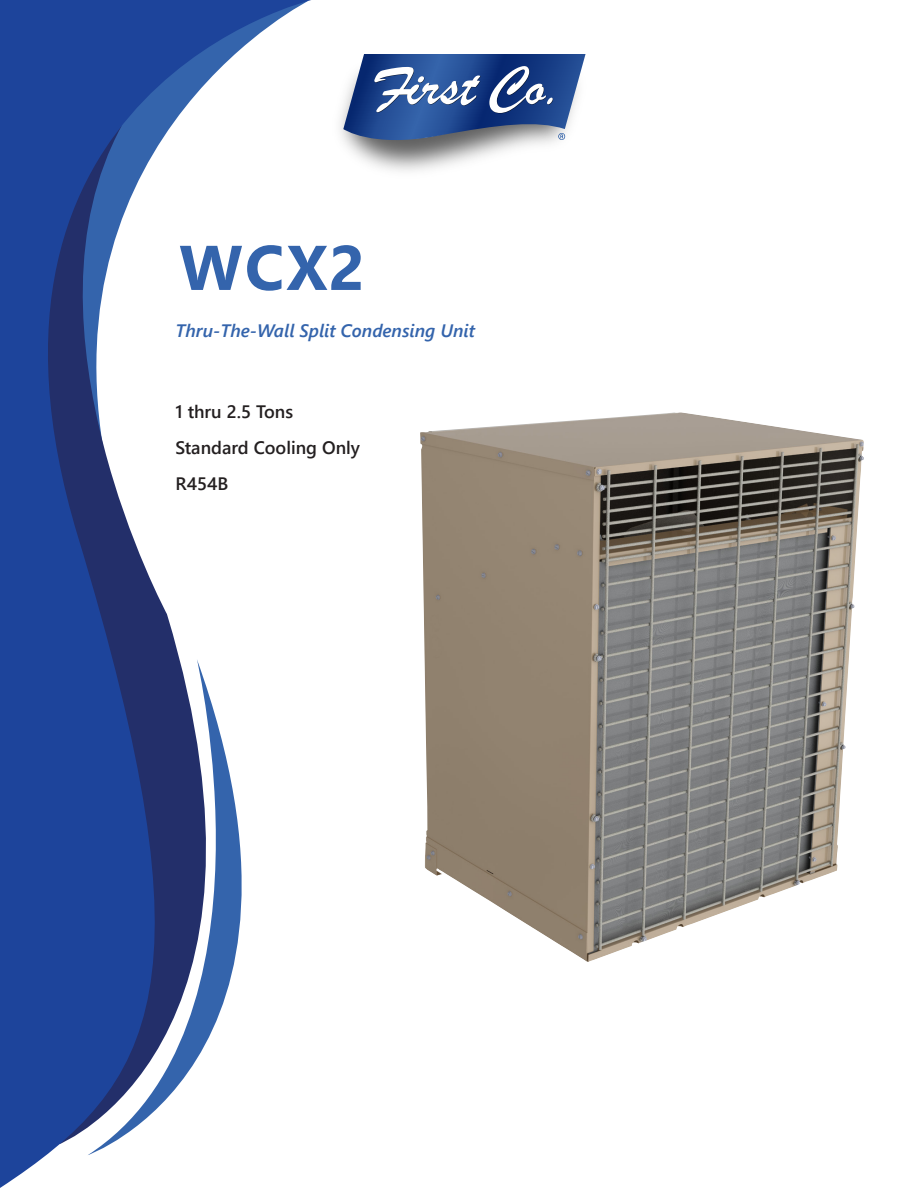
<style>
.page{position:relative;width:918px;height:1188px;background:#fff}
.page>*{position:absolute;margin:0;border:0;box-sizing:border-box;transform-origin:0 0}
.t1{font:700 63px "Segoe UI";color:#3464ac}
.t2{font:600 18px "Segoe UI";color:#231f20}
.t3{font:italic 600 18px "Segoe UI";color:#3464ac}
</style>
<div class="page">
<img style="left:420px;top:412px;width:444px;height:550px">
<svg style="left:0;top:0;width:311px;height:1188px"></svg>
<svg style="left:88px;top:659px;width:223px;height:496px"></svg>
<svg style="left:343px;top:54px;width:243px;height:94px"></svg>
<p class="t1" style="left:179px;top:208px;width:187px">WCX2</p>
<p class="t3" style="left:176px;top:314px;width:301px">Thru-The-Wall Split Condensing Unit</p>
<p class="t2" style="left:176px;top:395px;width:119px">1 thru 2.5 Tons</p>
<p class="t2" style="left:176px;top:431px;width:186px">Standard Cooling Only</p>
<p class="t2" style="left:176px;top:467px;width:54px">R454B</p>
</div>
